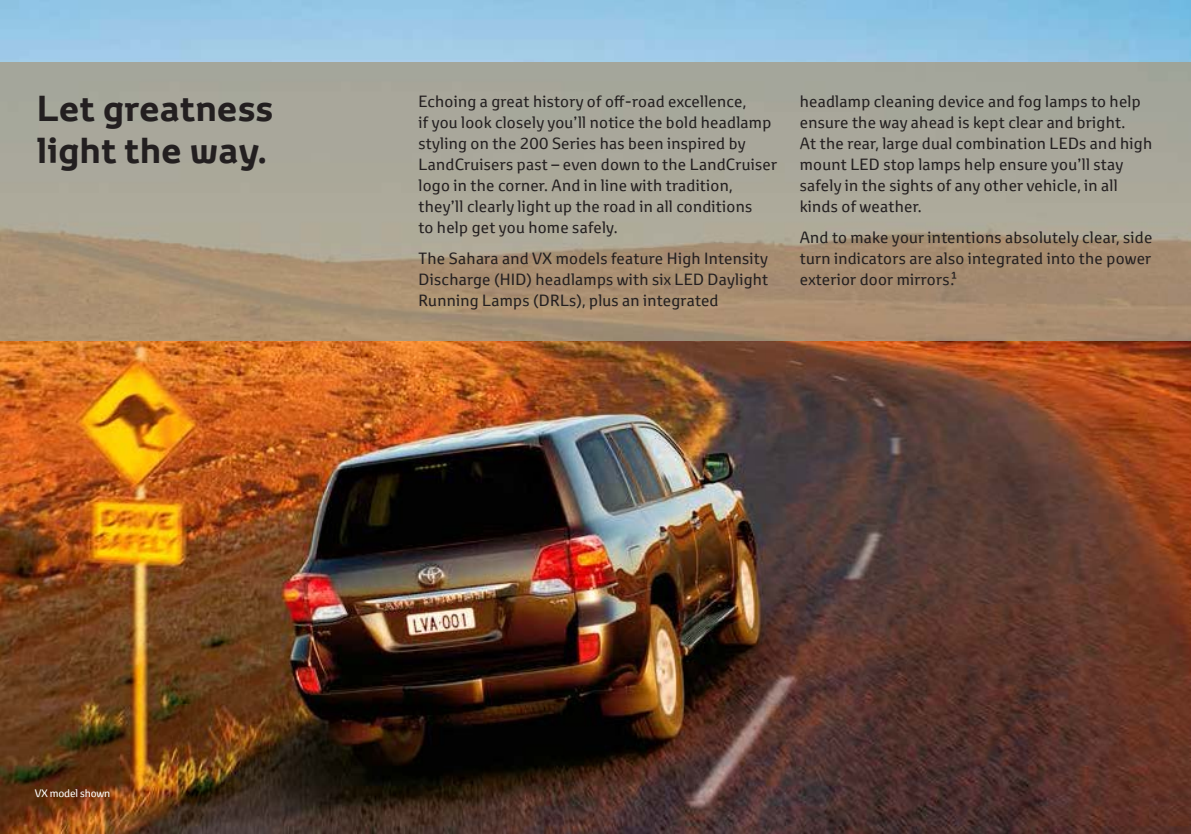
<style>
.page{position:relative;width:1191px;height:834px;background:#fff}
.page>*{position:absolute;margin:0;border:0;box-sizing:border-box;transform-origin:0 0}
.t1{font:700 35px/42px "Toyota Display";letter-spacing:.015em;color:#231f20}
.t2{font:15.75px/21px "Toyota Text";letter-spacing:.015em;color:#231f20}
.t3{font:10.5px "Toyota Text";letter-spacing:-.01em;color:#fff}
</style>
<div class="page">
<img style="left:0;top:0;width:1191px;height:833px">
<img style="left:0;top:62px;width:1191px;height:279px">
<h1 class="t1" style="left:37px;top:87px;width:237px">Let greatness light the way.</h1>
<p class="t2" style="left:418px;top:91px;width:360px">Echoing a great history of off-road excellence,<br>if you look closely you’ll notice the bold headlamp styling on the 200 Series has been inspired by LandCruisers past – even down to the LandCruiser logo in the corner. And in line with tradition, they’ll clearly light up the road in all conditions<br>to help get you home safely.</p>
<p class="t2" style="left:418px;top:248px;width:351px;text-align:justify">The Sahara and VX models feature High Intensity Discharge (HID) headlamps with six LED Daylight Running Lamps (DRLs), plus an integrated</p>
<p class="t2" style="left:799px;top:91px;width:354px">headlamp cleaning device and fog lamps to help ensure the way ahead is kept clear and bright.<br>At the rear, large dual combination LEDs and high mount LED stop lamps help ensure you’ll stay safely in the sights of any other vehicle, in all kinds of weather.</p>
<p class="t2" style="left:799px;top:227px;width:354px;text-align:justify">And to make your intentions absolutely clear, side turn indicators are also integrated into the power exterior door mirrors.1</p>
<p class="t3" style="left:35px;top:786px;width:77px">VX model shown</p>
</div>
